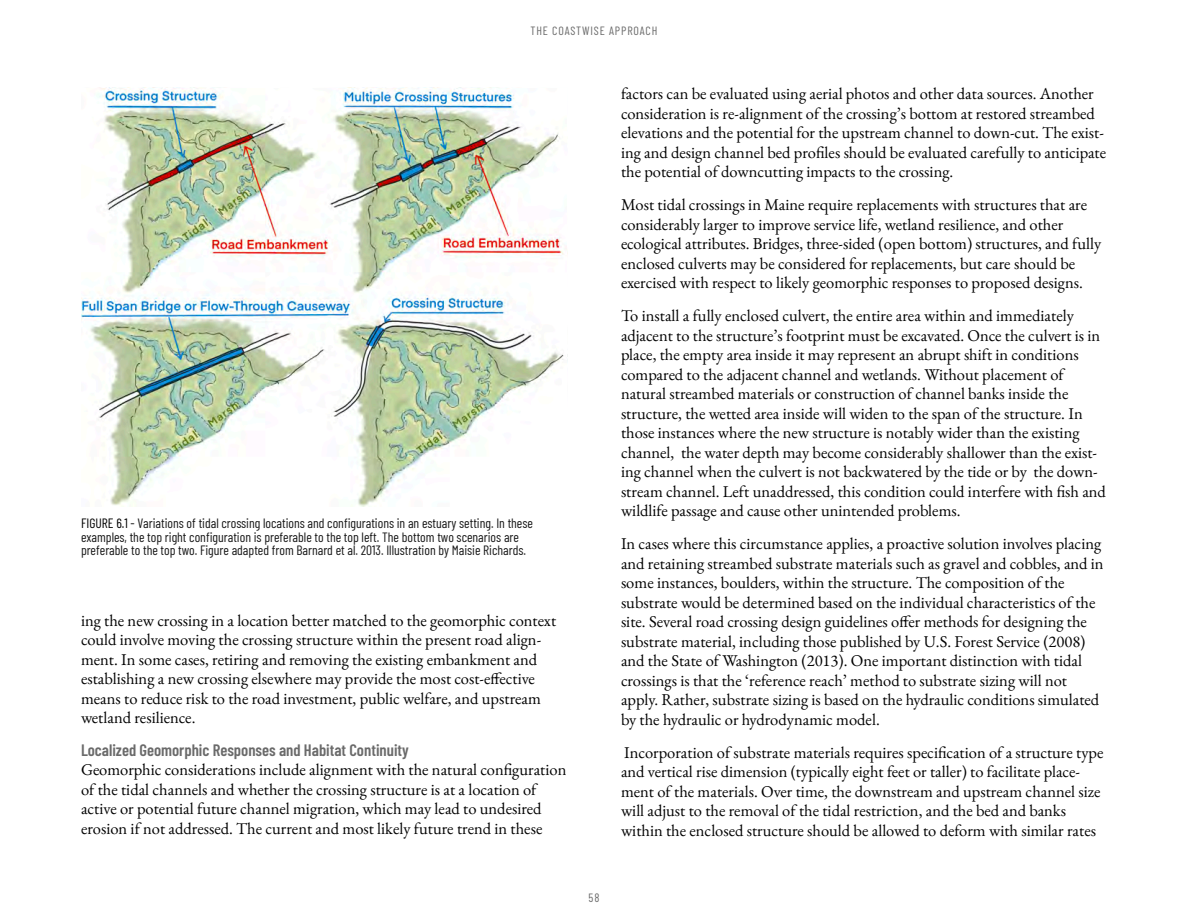
<style>
.page{position:relative;width:1188px;height:918px;background:#fff}
.page>*{position:absolute;margin:0;border:0;box-sizing:border-box;transform-origin:0 0}
.t1{font:16.5px/19.5px "EB Garamond";color:#000}
.t2{font:600 16.5px "Barlow Condensed";color:#6a6a6a}
.t3{font:13.5px/13.5px "Barlow Condensed";color:#1a1a1a}
.t4{font:12px "Barlow Condensed";letter-spacing:.075em;color:#6a6a6a}
.s1{color:#000}
</style>
<div class="page">
<img style="left:81px;top:88px;width:483px;height:419px">
<p class="t4" style="left:530px;top:23px;width:129px">THE COASTWISE APPROACH</p>
<p class="t3" style="left:81px;top:516px;width:454px"><span class="s1">FIGURE 6.1 -</span> Variations of tidal crossing locations and configurations in an estuary setting. In these examples, the top right configuration is preferable to the top left. The bottom two scenarios are preferable to the top two. Figure adapted from Barnard et al. 2013. Illustration by Maisie Richards.</p>
<p class="t1" style="left:81px;top:610px;width:477px">ing the new crossing in a location better matched to the geomorphic context could involve moving the crossing structure within the present road align‐ ment. In some cases, retiring and removing the existing embankment and establishing a new crossing elsewhere may provide the most cost-effective means to reduce risk to the road investment, public welfare, and upstream wetland resilience.</p>
<p class="t2" style="left:81px;top:739px;width:329px">Localized Geomorphic Responses and Habitat Continuity</p>
<p class="t1" style="left:81px;top:760px;width:487px">Geomorphic considerations include alignment with the natural configuration of the tidal channels and whether the crossing structure is at a location of active or potential future channel migration, which may lead to undesired erosion if not addressed. The current and most likely future trend in these</p>
<p class="t1" style="left:621px;top:84px;width:487px">factors can be evaluated using aerial photos and other data sources. Another consideration is re-alignment of the crossing’s bottom at restored streambed elevations and the potential for the upstream channel to down-cut. The exist‐ ing and design channel bed profiles should be evaluated carefully to anticipate the potential of downcutting impacts to the crossing.</p>
<p class="t1" style="left:621px;top:195px;width:482px">Most tidal crossings in Maine require replacements with structures that are considerably larger to improve service life, wetland resilience, and other ecological attributes. Bridges, three-sided (open bottom) structures, and fully enclosed culverts may be considered for replacements, but care should be exercised with respect to likely geomorphic responses to proposed designs.</p>
<p class="t1" style="left:621px;top:306px;width:487px">To install a fully enclosed culvert, the entire area within and immediately adjacent to the structure’s footprint must be excavated. Once the culvert is in place, the empty area inside it may represent an abrupt shift in conditions compared to the adjacent channel and wetlands. Without placement of natural streambed materials or construction of channel banks inside the structure, the wetted area inside will widen to the span of the structure. In those instances where the new structure is notably wider than the existing channel, the water depth may become considerably shallower than the exist‐ ing channel when the culvert is not backwatered by the tide or by the down‐ stream channel. Left unaddressed, this condition could interfere with fish and wildlife passage and cause other unintended problems.</p>
<p class="t1" style="left:621px;top:534px;width:484px">In cases where this circumstance applies, a proactive solution involves placing and retaining streambed substrate materials such as gravel and cobbles, and in some instances, boulders, within the structure. The composition of the substrate would be determined based on the individual characteristics of the site. Several road crossing design guidelines offer methods for designing the substrate material, including those published by U.S. Forest Service (2008) and the State of Washington (2013). One important distinction with tidal crossings is that the ‘reference reach’ method to substrate sizing will not apply. Rather, substrate sizing is based on the hydraulic conditions simulated by the hydraulic or hydrodynamic model.</p>
<p class="t1" style="left:621px;top:742px;width:484px">Incorporation of substrate materials requires specification of a structure type and vertical rise dimension (typically eight feet or taller) to facilitate place‐ ment of the materials. Over time, the downstream and upstream channel size will adjust to the removal of the tidal restriction, and the bed and banks within the enclosed structure should be allowed to deform with similar rates</p>
<p class="t4" style="left:589px;top:890px;width:12px">58</p>
</div>
